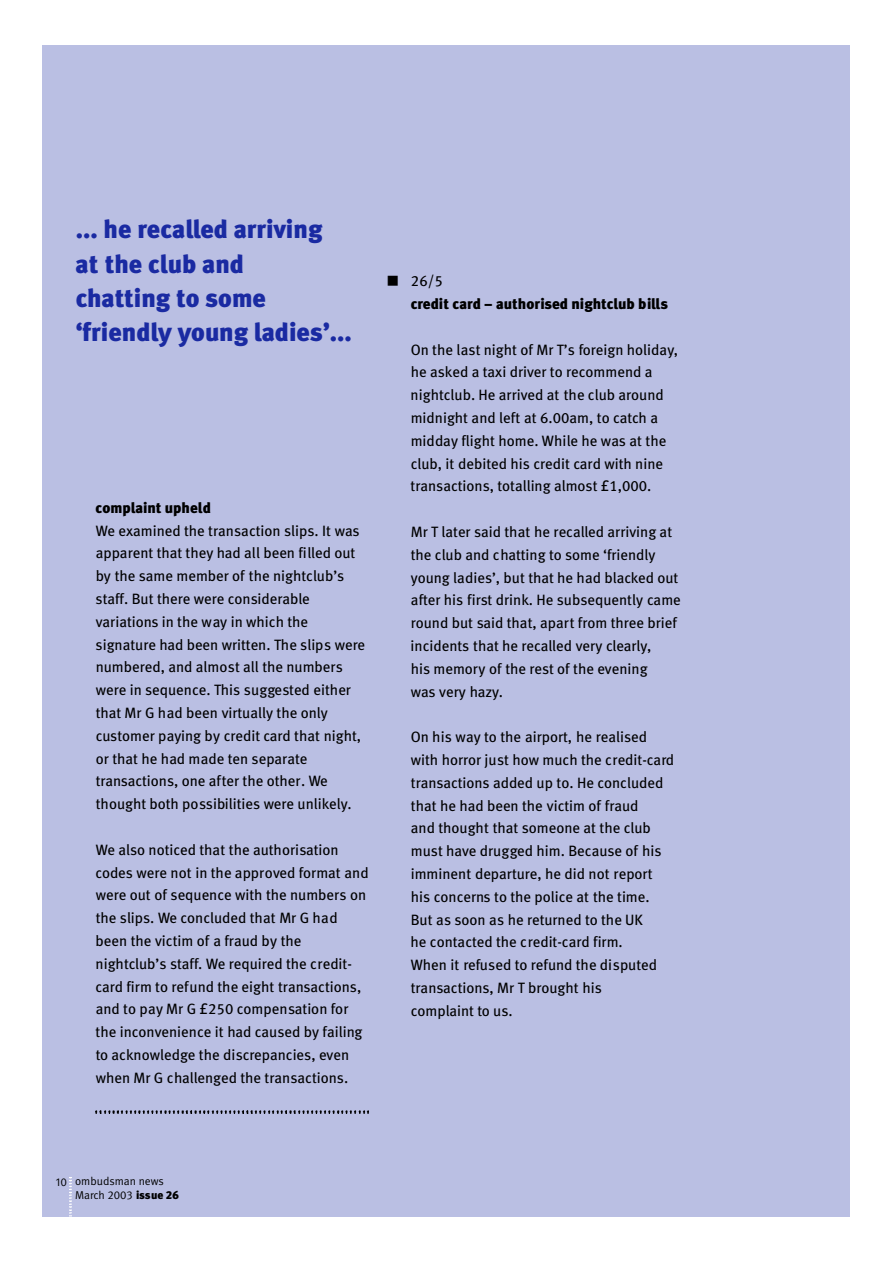
<style>
.page{position:relative;width:893px;height:1263px;background:#fff}
.page>*{position:absolute;margin:0;border:0;box-sizing:border-box;transform-origin:0 0}
.t1{font:25.65px/34.2px "Meta Black LF";color:#1a2aa2}
.t2{font:15px/22.8px "Meta Book LF";color:#000}
.t3{font:15px "Meta Black LF";color:#000}
.t4{font:11.4px "Meta Normal LF";color:#000}
.t5{font:11.4px "Meta Normal";color:#000}
.t6{font:11.4px "Meta Normal Expert";color:#000}
.s1{font-family:"Meta Black LF"}
</style>
<div class="page">
<div style="left:42px;top:45px;width:807px;height:1171px;background:#babfe3"></div>
<img style="left:95px;top:1111px;width:273px;height:2px">
<img style="left:70px;top:1177px;width:1px;height:39px">
<h1 class="t1" style="left:76px;top:214px;width:278px">... he recalled arriving<br>at the club and<br>chatting to some ‘friendly young ladies’...</h1>
<p class="t3" style="left:96px;top:501px;width:117px">complaint upheld</p>
<p class="t2" style="left:95px;top:520px;width:271px">We examined the transaction slips. It was apparent that they had all been filled out by the same member of the nightclub’s staff. But there were considerable variations in the way in which the signature had been written. The slips were numbered, and almost all the numbers were in sequence. This suggested either that Mr G had been virtually the only customer paying by credit card that night, or that he had made ten separate transactions, one after the other. We thought both possibilities were unlikely.</p>
<p class="t2" style="left:96px;top:839px;width:275px">We also noticed that the authorisation codes were not in the approved format and were out of sequence with the numbers on the slips. We concluded that Mr G had been the victim of a fraud by the nightclub’s staff. We required the credit&shy;card firm to refund the eight transactions, and to pay Mr G £250 compensation for the inconvenience it had caused by failing to acknowledge the discrepancies, even when Mr G challenged the transactions.</p>
<p class="t2" style="left:386px;top:270px;width:58px">■ 26/5</p>
<p class="t3" style="left:411px;top:297px;width:259px">credit card – authorised nightclub bills</p>
<p class="t2" style="left:410px;top:339px;width:269px">On the last night of Mr T’s foreign holiday, he asked a taxi driver to recommend a nightclub. He arrived at the club around midnight and left at 6.00am, to catch a midday flight home. While he was at the club, it debited his credit card with nine transactions, totalling almost £1,000.</p>
<p class="t2" style="left:410px;top:521px;width:272px">Mr T later said that he recalled arriving at the club and chatting to some ‘friendly young ladies’, but that he had blacked out after his first drink. He subsequently came round but said that, apart from three brief incidents that he recalled very clearly,<br>his memory of the rest of the evening<br>was very hazy.</p>
<p class="t2" style="left:410px;top:726px;width:265px">On his way to the airport, he realised with horror just how much the credit-card transactions added up to. He concluded that he had been the victim of fraud<br>and thought that someone at the club must have drugged him. Because of his imminent departure, he did not report his concerns to the police at the time.<br>But as soon as he returned to the UK<br>he contacted the credit-card firm.<br>When it refused to refund the disputed transactions, Mr T brought his<br>complaint to us.</p>
<p class="t6" style="left:56px;top:1177px;width:12px">10</p>
<p class="t5" style="left:75px;top:1176px;width:90px">ombudsman news</p>
<p class="t4" style="left:75px;top:1190px;width:105px">March 2003 <span class="s1">issue 26</span></p>
</div>
